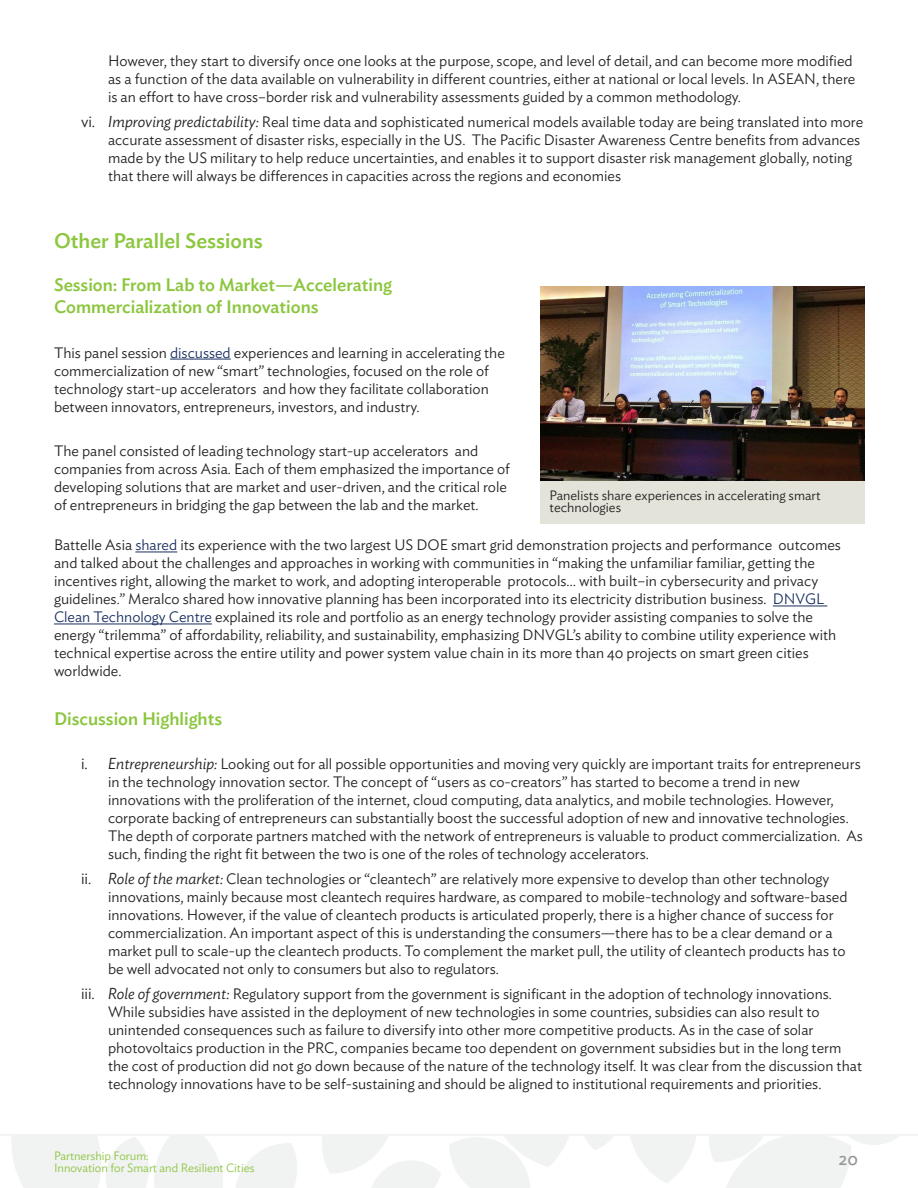
<style>
.page{position:relative;width:918px;height:1188px;background:#fff}
.page>*{position:absolute;margin:0;border:0;box-sizing:border-box;transform-origin:0 0}
.t1{font:500 21px "Ideal Sans";color:#8cc740}
.KPW_bullets{font:500 18px/21.6px "Ideal Sans";color:#8bc63e}
.t2{font:18px "Ideal Sans";color:#939598}
.korm_bullets{font:300 15px/18px "Ideal Sans";color:#231f20}
.KPW_bullets-2{font:300 15px/18px "Ideal Sans";color:#231f20}
.KPW_bullets-3{font:300 13.5px/12px "Ideal Sans";color:#231f20}
.t3{font:300 12px/12px "Ideal Sans";color:#8bc63e}
.s1{font-size:15.75px}
.s2{font-style:italic;font-size:15.75px}
.s3{color:#192f60}
</style>
<div class="page">
<hr style="left:170px;top:359px;width:61px;height:1px;background:#192f60">
<hr style="left:135px;top:552px;width:42px;height:1px;background:#192f60">
<hr style="left:773px;top:606px;width:54px;height:1px;background:#192f60">
<hr style="left:54px;top:624px;width:158px;height:1px;background:#192f60">
<img style="left:541px;top:287px;width:324px;height:194px">
<div style="left:541px;top:481px;width:324px;height:42px;background:#e3e3d9"></div>
<p class="korm_bullets" style="left:108px;top:50px;width:749px">However, they start to diversify once one looks at the purpose, scope, and level of detail, and can become more modified as a function of the data available on vulnerability in different countries, either at national or local levels. In ASEAN, there is an effort to have cross–border risk and vulnerability assessments guided by a common methodology.</p>
<p class="korm_bullets" style="left:108px;top:111px;width:757px;text-indent:-27px"><span class="s1">vi.</span> <span class="s2">Improving predictability:</span> Real time data and sophisticated numerical models available today are being translated into more accurate assessment of disaster risks, especially in the US. The Pacific Disaster Awareness Centre benefits from advances made by the US military to help reduce uncertainties, and enables it to support disaster risk management globally, noting that there will always be differences in capacities across the regions and economies</p>
<p class="t1" style="left:54px;top:225px;width:210px">Other Parallel Sessions</p>
<p class="KPW_bullets" style="left:54px;top:273px;width:340px">Session: From Lab to Market—Accelerating<br>Commercialization of Innovations</p>
<p class="KPW_bullets-2" style="left:54px;top:342px;width:452px">This panel session <span class="s3">discussed</span> experiences and learning in accelerating the commercialization of new “smart” technologies, focused on the role of technology start-up accelerators and how they facilitate collaboration between innovators, entrepreneurs, investors, and industry.</p>
<p class="KPW_bullets-2" style="left:54px;top:441px;width:457px">The panel consisted of leading technology start-up accelerators and companies from across Asia. Each of them emphasized the importance of developing solutions that are market and user-driven, and the critical role of entrepreneurs in bridging the gap between the lab and the market.</p>
<p class="KPW_bullets-2" style="left:54px;top:535px;width:789px">Battelle Asia <span class="s3">shared</span> its experience with the two largest US DOE smart grid demonstration projects and performance outcomes and talked about the challenges and approaches in working with communities in “making the unfamiliar familiar, getting the incentives right, allowing the market to work, and adopting interoperable protocols… with built–in cybersecurity and privacy guidelines.” Meralco shared how innovative planning has been incorporated into its electricity distribution business. <span class="s3">DNVGL Clean Technology Centre</span> explained its role and portfolio as an energy technology provider assisting companies to solve the energy “trilemma” of affordability, reliability, and sustainability, emphasizing DNVGL’s ability to combine utility experience with technical expertise across the entire utility and power system value chain in its more than 40 projects on smart green cities worldwide.</p>
<p class="KPW_bullets" style="left:54px;top:706px;width:170px">Discussion Highlights</p>
<p class="korm_bullets" style="left:108px;top:754px;width:757px;text-indent:-27px"><span class="s1">i.</span> <span class="s2">Entrepreneurship:</span> Looking out for all possible opportunities and moving very quickly are important traits for entrepreneurs in the technology innovation sector. The concept of “users as co-creators” has started to become a trend in new innovations with the proliferation of the internet, cloud computing, data analytics, and mobile technologies. However, corporate backing of entrepreneurs can substantially boost the successful adoption of new and innovative technologies.<br>The depth of corporate partners matched with the network of entrepreneurs is valuable to product commercialization. As such, finding the right fit between the two is one of the roles of technology accelerators.</p>
<p class="korm_bullets" style="left:108px;top:868px;width:741px;text-indent:-27px"><span class="s1">ii.</span> <span class="s2">Role of the market:</span> Clean technologies or “cleantech” are relatively more expensive to develop than other technology innovations, mainly because most cleantech requires hardware, as compared to mobile-technology and software-based innovations. However, if the value of cleantech products is articulated properly, there is a higher chance of success for commercialization. An important aspect of this is understanding the consumers—there has to be a clear demand or a market pull to scale-up the cleantech products. To complement the market pull, the utility of cleantech products has to be well advocated not only to consumers but also to regulators.</p>
<p class="korm_bullets" style="left:108px;top:983px;width:756px;text-indent:-27px"><span class="s1">iii.</span> <span class="s2">Role of government:</span> Regulatory support from the government is significant in the adoption of technology innovations.<br>While subsidies have assisted in the deployment of new technologies in some countries, subsidies can also result to unintended consequences such as failure to diversify into other more competitive products. As in the case of solar photovoltaics production in the PRC, companies became too dependent on government subsidies but in the long term the cost of production did not go down because of the nature of the technology itself. It was clear from the discussion that technology innovations have to be self-sustaining and should be aligned to institutional requirements and priorities.</p>
<p class="KPW_bullets-3" style="left:550px;top:488px;width:273px">Panelists share experiences in accelerating smart technologies</p>
<p class="t3" style="left:54px;top:1149px;width:202px">Partnership Forum:<br>Innovation for Smart and Resilient Cities</p>
<p class="t2" style="left:839px;top:1146px;width:21px">20</p>
</div>
